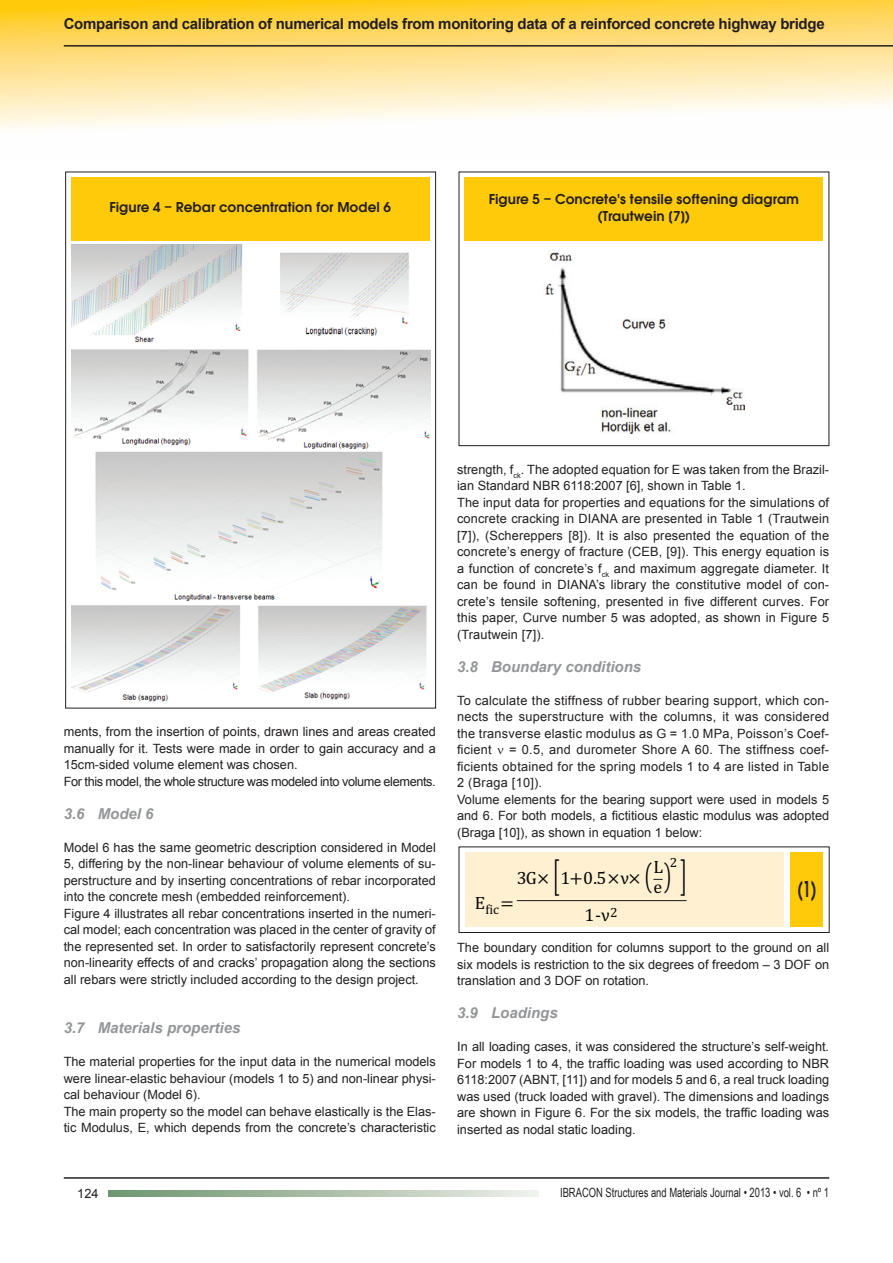
<style>
.page{position:relative;width:893px;height:1263px;background:#fff}
.page>*{position:absolute;margin:0;border:0;box-sizing:border-box;transform-origin:0 0}
.t1{font:39px "Cambria Math";color:#040504;scale:.46 1}
.t2{font:600 24px "Avant Garde ITC";color:#231f20;scale:.67 1}
.t3{font:18px "Cambria Math";color:#040504}
.t4{font:700 15px "Arial";letter-spacing:-.02em;color:#231f20}
.t5{font:600 15px/17.5px "Avant Garde ITC";color:#231f20;text-align:center}
.t6{font:italic 700 15px "Arial";color:#939598}
.t7{font:13.5px "Cambria Math";color:#040504}
.t8{font:12.75px/16.5px "Arial";color:#231f20}
.t9{font:12.75px "Arial Narrow";color:#231f20;scale:.9 1}
.s1{font-size:39px}
.s2{font-size:33.6px}
</style>
<div class="page">
<svg style="left:0;top:0;width:893px;height:130px;background:#fee498"></svg>
<hr style="left:64px;top:1177px;width:765px;height:2px;background:#231f20">
<hr style="left:64px;top:45px;width:829px;height:2px;background:#231f20">
<svg style="left:108px;top:1190px;width:431px;height:6px;background:#acc0aa"></svg>
<div style="left:459px;top:846px;width:370px;height:87px;border:1px solid #231f20"></div>
<div style="left:790px;top:852px;width:33px;height:75px;background:#feca0a"></div>
<div style="left:466px;top:852px;width:318px;height:75px;background:#fef0d0"></div>
<hr style="left:517px;top:900px;width:170px;height:1px;background:#231f20">
<div style="left:71px;top:177px;width:359px;height:63px;background:#feca0a"></div>
<img style="left:71px;top:244px;width:359px;height:457px">
<div style="left:464px;top:177px;width:359px;height:63px;background:#feca0a"></div>
<img style="left:545px;top:251px;width:200px;height:183px">
<p class="t4" style="left:64px;top:14px;width:762px">Comparison and calibration of numerical models from monitoring data of a reinforced concrete highway bridge</p>
<p class="t5" style="left:109px;top:198px;width:283px">Figure 4 – Rebar concentration for Model 6</p>
<p class="t5" style="left:489px;top:190px;width:312px">Figure 5 – Concrete's tensile softening diagram (Trautwein [7])</p>
<p class="t8" style="left:64px;top:724px;width:374px">ments, from the insertion of points, drawn lines and areas created manually for it. Tests were made in order to gain accuracy and a 15cm-sided volume element was chosen.<br>For this model, the whole structure was modeled into volume elements.</p>
<p class="t6" style="left:64px;top:803px;width:91px">3.6 Model 6</p>
<p class="t8" style="left:64px;top:839px;width:374px">Model 6 has the same geometric description considered in Model 5, differing by the non-linear behaviour of volume elements of su&shy;perstructure and by inserting concentrations of rebar incorporated into the concrete mesh (embedded reinforcement).<br>Figure 4 illustrates all rebar concentrations inserted in the numeri&shy;cal model; each concentration was placed in the center of gravity of the represented set. In order to satisfactorily represent concrete’s non-linearity effects of and cracks’ propagation along the sections all rebars were strictly included according to the design project.</p>
<p class="t6" style="left:64px;top:1018px;width:178px">3.7 Materials properties</p>
<p class="t8" style="left:64px;top:1054px;width:374px">The material properties for the input data in the numerical models were linear-elastic behaviour (models 1 to 5) and non-linear physi&shy;cal behaviour (Model 6).<br>The main property so the model can behave elastically is the Elas&shy;tic Modulus, E, which depends from the concrete’s characteristic</p>
<p class="t8" style="left:457px;top:461px;width:374px">strength, f<sub>ck</sub>. The adopted equation for E was taken from the Brazil&shy;ian Standard NBR 6118:2007 [6], shown in Table 1.<br>The input data for properties and equations for the simulations of concrete cracking in DIANA are presented in Table 1 (Trautwein [7]), (Schereppers [8]). It is also presented the equation of the concrete’s energy of fracture (CEB, [9]). This energy equation is a function of concrete’s f<sub>ck</sub> and maximum aggregate diameter. It can be found in DIANA’s library the constitutive model of con&shy;crete’s tensile softening, presented in five different curves. For this paper, Curve number 5 was adopted, as shown in Figure 5 (Trautwein [7]).</p>
<p class="t6" style="left:457px;top:656px;width:186px">3.8 Boundary conditions</p>
<p class="t8" style="left:457px;top:692px;width:374px;text-align:justify">To calculate the stiffness of rubber bearing support, which con&shy;nects the superstructure with the columns, it was considered the transverse elastic modulus as G = 1.0 MPa, Poisson’s Coef&shy;ficient</p>
<p class="t8" style="left:457px;top:742px;width:374px;text-indent:52px">= 0.5, and durometer Shore A 60. The stiffness coef&shy;ficients obtained for the spring models 1 to 4 are listed in Table 2 (Braga [10]).<br>Volume elements for the bearing support were used in models 5 and 6. For both models, a fictitious elastic modulus was adopted (Braga [10]), as shown in equation 1 below:</p>
<h3 class="t3" style="left:653px;top:876px;width:20px">e<sup>)</sup></h3>
<p class="t7" style="left:670px;top:854px;width:9px">2</p>
<h1 class="t1" style="left:681px;top:851px;width:15px">]</h1>
<h3 class="t3" style="left:517px;top:867px;width:148px">3G× <span class="s1">[</span>1+0.5×ν× <span class="s2">(</span>L</h3>
<h2 class="t2" style="left:798px;top:875px;width:28px">(1)</h2>
<p class="t7" style="left:475px;top:901px;width:40px"><sup>E</sup>fic<sup>=</sup></p>
<h3 class="t3" style="left:584px;top:905px;width:34px">1-ν<sup>2</sup></h3>
<p class="t8" style="left:457px;top:940px;width:374px;text-align:justify">The boundary condition for columns support to the ground on all six models is restriction to the six degrees of freedom – 3 DOF on translation and 3 DOF on rotation.</p>
<p class="t6" style="left:457px;top:1003px;width:102px">3.9 Loadings</p>
<p class="t8" style="left:457px;top:1039px;width:374px;text-align:justify">In all loading cases, it was considered the structure’s self-weight.<br>For models 1 to 4, the traffic loading was used according to NBR 6118:2007 (ABNT, [11]) and for models 5 and 6, a real truck loading was used (truck loaded with gravel). The dimensions and loadings are shown in Figure 6. For the six models, the traffic loading was inserted as nodal static loading.</p>
<p class="t8" style="left:77px;top:1185px;width:23px">124</p>
<p class="t9" style="left:560px;top:1183px;width:300px">IBRACON Structures and Materials Journal • 2013 • vol. 6 • nº 1</p>
</div>
